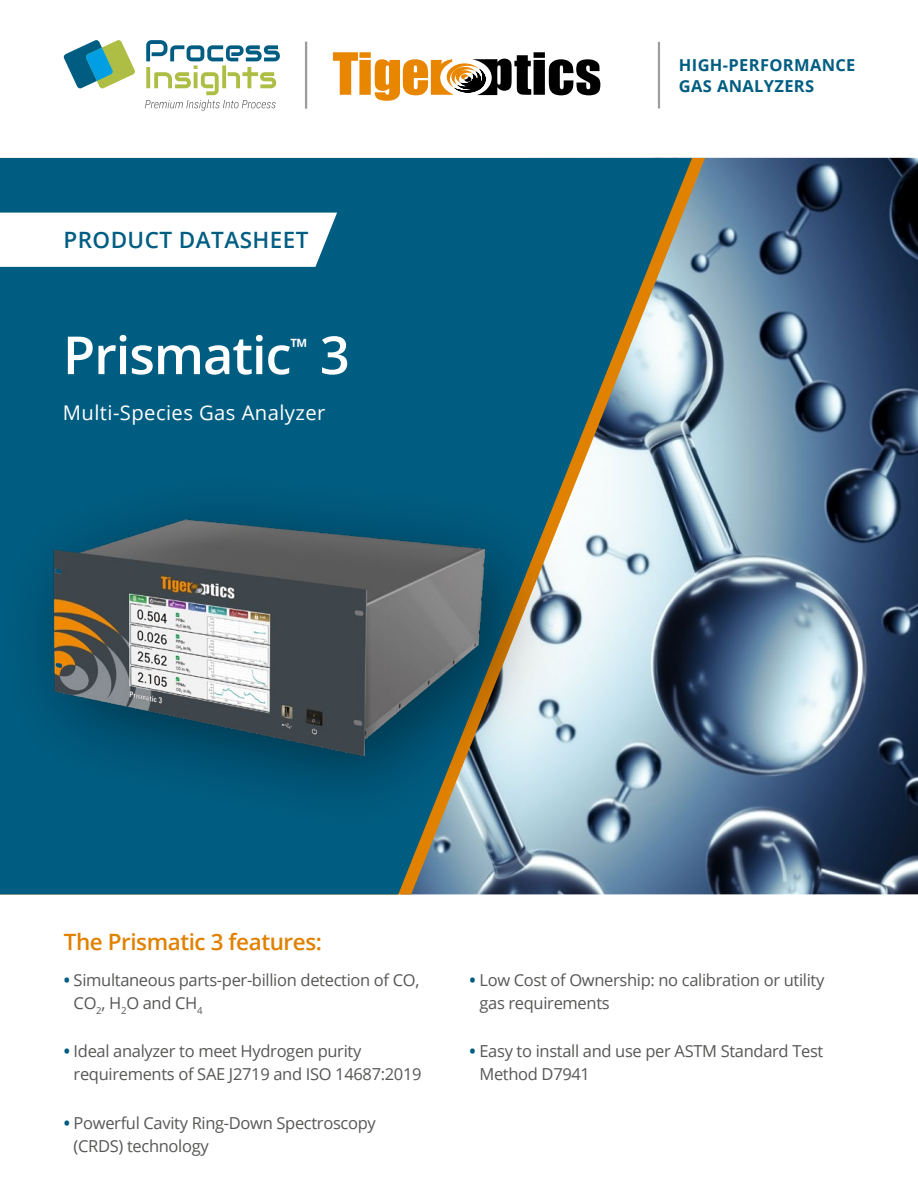
<style>
.page{position:relative;width:918px;height:1188px;background:#fff}
.page>*{position:absolute;margin:0;border:0;box-sizing:border-box;transform-origin:0 0}
.t1{font:600 52.5px "Open Sans";letter-spacing:-.02em;color:#fff}
.t2{font:600 22.5px "Open Sans";letter-spacing:-.02em;color:#e08100}
.t3{font:600 22.5px "Open Sans";letter-spacing:.02em;color:#005d82}
.t4{font:600 22.5px "Open Sans";color:#fff}
.t5{font:20.25px "Open Sans";letter-spacing:.02em;color:#fff}
.t6{font:16.5px/23.1px "Open Sans";letter-spacing:-.02em;color:#575756}
.t7{font:700 16.5px/21px "Open Sans";letter-spacing:.02em;color:#005d82}
.s1{font-weight:700;color:#005d82}
</style>
<div class="page">
<img style="left:705px;top:158px;width:213px;height:736px">
<svg style="left:0;top:158px;width:692px;height:736px;background:#2e7491"></svg>
<svg style="left:0;top:213px;width:337px;height:54px"></svg>
<hr style="left:305px;top:42px;width:2px;height:67px;background:#9d9d9c">
<svg style="left:63px;top:40px;width:72px;height:49px"></svg>
<svg style="left:145px;top:40px;width:135px;height:71px"></svg>
<svg style="left:333px;top:52px;width:267px;height:49px"></svg>
<hr style="left:658px;top:42px;width:2px;height:66px;background:#9d9d9c">
<div style="left:0;top:464px;width:574px;height:378px;background:#000;opacity:.45"></div>
<img style="left:21px;top:513px;width:476px;height:249px">
<h2 class="t3" style="left:63px;top:225px;width:247px">PRODUCT DATASHEET</h2>
<h1 class="t1" style="left:63px;top:319px;width:230px">Prismatic</h1>
<h2 class="t4" style="left:291px;top:331px;width:19px">™</h2>
<h1 class="t1" style="left:320px;top:319px;width:31px">3</h1>
<p class="t5" style="left:63px;top:399px;width:264px">Multi-Species Gas Analyzer</p>
<p class="t7" style="left:679px;top:54px;width:178px">HIGH-PERFORMANCE<br>GAS ANALYZERS</p>
<h2 class="t2" style="left:64px;top:926px;width:260px">The Prismatic 3 features:</h2>
<p class="t6" style="left:74px;top:968px;width:347px;text-indent:-10px"><span class="s1">•</span> Simultaneous parts-per-billion detection of CO,<br>CO<sub>2</sub>, H<sub>2</sub>O and CH<sub>4</sub></p>
<p class="t6" style="left:74px;top:1039px;width:350px;text-indent:-10px"><span class="s1">•</span> Ideal analyzer to meet Hydrogen purity requirements of SAE J2719 and ISO 14687:2019</p>
<p class="t6" style="left:74px;top:1111px;width:304px;text-indent:-10px"><span class="s1">•</span> Powerful Cavity Ring-Down Spectroscopy (CRDS) technology</p>
<p class="t6" style="left:479px;top:968px;width:346px;text-indent:-10px"><span class="s1">•</span> Low Cost of Ownership: no calibration or utility gas requirements</p>
<p class="t6" style="left:479px;top:1039px;width:346px;text-indent:-10px"><span class="s1">•</span> Easy to install and use per ASTM Standard Test<br>Method D7941</p>
</div>
